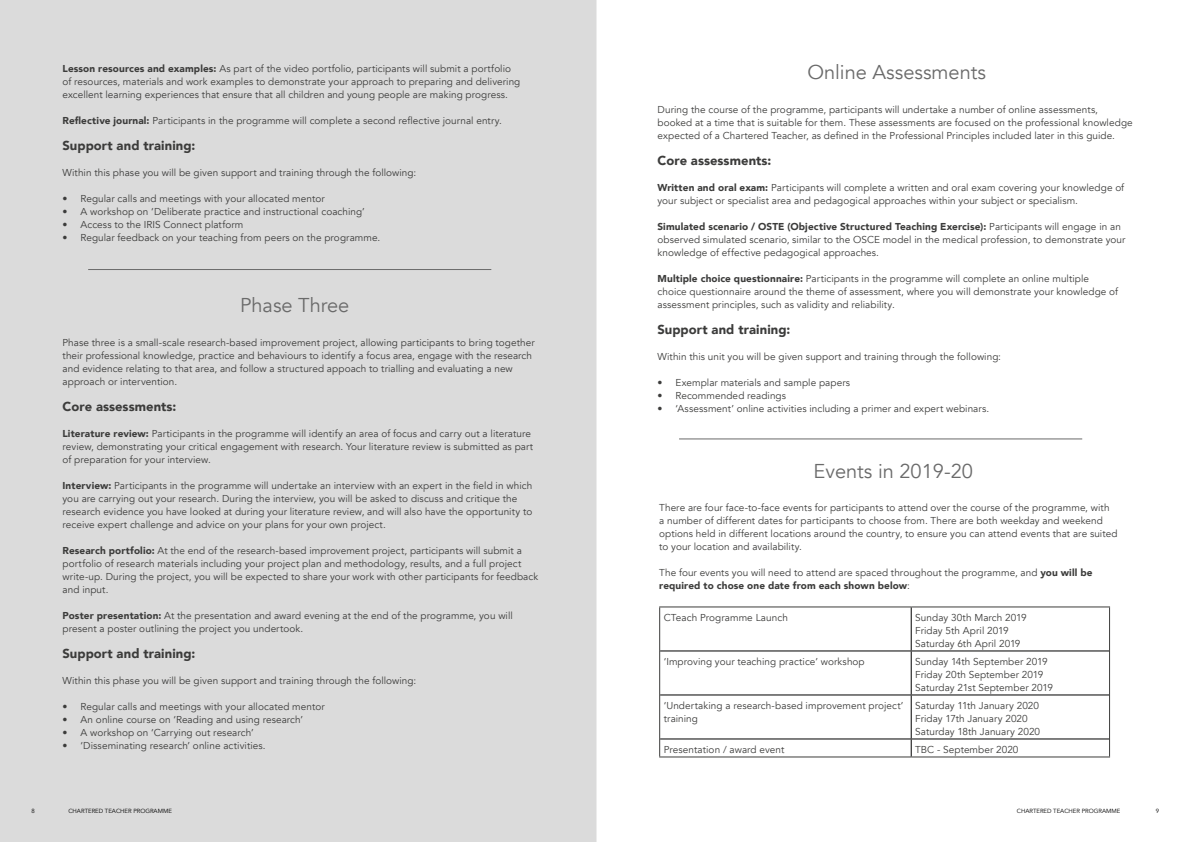
<style>
.page{position:relative;width:1191px;height:842px;background:#fff}
.page>*{position:absolute;margin:0;border:0;box-sizing:border-box;transform-origin:0 0}
.t1{font:20px "Avenir";color:#6a6a6a}
.t2{font:900 13px "Avenir";letter-spacing:.005em;color:#3c3c3b}
.t3{font:10px/13px "Avenir";letter-spacing:.005em;color:#3c3c3b}
.t4{font:6px "Avenir";color:#000}
.s1{font-weight:900}
</style>
<div class="page">
<div style="left:0;top:0;width:596px;height:842px;background:#dbdbdb"></div>
<hr style="left:679px;top:438px;width:403px;height:1px;background:#6a6a6a">
<hr style="left:659px;top:606px;width:252px;height:1px;background:#3c3c3b">
<hr style="left:659px;top:607px;width:1px;height:44px;background:#3c3c3b">
<hr style="left:911px;top:606px;width:199px;height:1px;background:#3c3c3b">
<hr style="left:1109px;top:607px;width:1px;height:44px;background:#3c3c3b">
<hr style="left:659px;top:651px;width:1px;height:44px;background:#3c3c3b">
<hr style="left:1109px;top:651px;width:1px;height:44px;background:#3c3c3b">
<hr style="left:659px;top:695px;width:1px;height:44px;background:#3c3c3b">
<hr style="left:1109px;top:695px;width:1px;height:44px;background:#3c3c3b">
<svg style="left:659px;top:739px;width:1px;height:17px"></svg>
<svg style="left:1109px;top:739px;width:1px;height:17px"></svg>
<hr style="left:659px;top:756px;width:252px;height:1px;background:#3c3c3b">
<hr style="left:911px;top:756px;width:199px;height:1px;background:#3c3c3b">
<hr style="left:910px;top:607px;width:1px;height:43px;background:#000">
<hr style="left:660px;top:650px;width:251px;height:1px;background:#000">
<hr style="left:911px;top:650px;width:198px;height:1px;background:#000">
<hr style="left:910px;top:651px;width:1px;height:43px;background:#000">
<hr style="left:660px;top:694px;width:251px;height:1px;background:#000">
<hr style="left:911px;top:694px;width:198px;height:1px;background:#000">
<hr style="left:910px;top:695px;width:1px;height:43px;background:#000">
<hr style="left:660px;top:738px;width:251px;height:1px;background:#000">
<hr style="left:911px;top:738px;width:198px;height:1px;background:#000">
<svg style="left:910px;top:739px;width:1px;height:17px"></svg>
<hr style="left:88px;top:269px;width:403px;height:1px;background:#6a6a6a">
<p class="t3" style="left:63px;top:62px;width:459px"><span class="s1">Lesson resources and examples:</span> As part of the video portfolio, participants will submit a portfolio of resources, materials and work examples to demonstrate your approach to preparing and delivering excellent learning experiences that ensure that all children and young people are making progress.</p>
<p class="t3" style="left:63px;top:114px;width:441px"><span class="s1">Reflective journal:</span> Participants in the programme will complete a second reflective journal entry.</p>
<h2 class="t2" style="left:63px;top:134px;width:134px">Support and training:</h2>
<p class="t3" style="left:63px;top:166px;width:355px">Within this phase you will be given support and training through the following:</p>
<p class="t3" style="left:63px;top:192px;width:264px">• Regular calls and meetings with your allocated mentor</p>
<p class="t3" style="left:63px;top:205px;width:304px">• A workshop on ‘Deliberate practice and instructional coaching’</p>
<p class="t3" style="left:63px;top:218px;width:182px">• Access to the IRIS Connect platform</p>
<p class="t3" style="left:63px;top:231px;width:319px">• Regular feedback on your teaching from peers on the programme.</p>
<h1 class="t1" style="left:240px;top:293px;width:111px">Phase Three</h1>
<p class="t3" style="left:63px;top:336px;width:474px">Phase three is a small-scale research-based improvement project, allowing participants to bring together their professional knowledge, practice and behaviours to identify a focus area, engage with the research and evidence relating to that area, and follow a structured appoach to trialling and evaluating a new approach or intervention.</p>
<h2 class="t2" style="left:63px;top:395px;width:115px">Core assessments:</h2>
<p class="t3" style="left:63px;top:427px;width:472px"><span class="s1">Literature review:</span> Participants in the programme will identify an area of focus and carry out a literature review, demonstrating your critical engagement with research. Your literature review is submitted as part of preparation for your interview.</p>
<p class="t3" style="left:63px;top:479px;width:471px"><span class="s1">Interview:</span> Participants in the programme will undertake an interview with an expert in the field in which you are carrying out your research. During the interview, you will be asked to discuss and critique the research evidence you have looked at during your literature review, and will also have the opportunity to receive expert challenge and advice on your plans for your own project.</p>
<p class="t3" style="left:63px;top:544px;width:477px"><span class="s1">Research portfolio:</span> At the end of the research-based improvement project, participants will submit a portfolio of research materials including your project plan and methodology, results, and a full project write-up. During the project, you will be expected to share your work with other participants for feedback and input.</p>
<p class="t3" style="left:63px;top:609px;width:452px"><span class="s1">Poster presentation:</span> At the presentation and award evening at the end of the programme, you will present a poster outlining the project you undertook.</p>
<h2 class="t2" style="left:63px;top:642px;width:134px">Support and training:</h2>
<p class="t3" style="left:63px;top:674px;width:355px">Within this phase you will be given support and training through the following:</p>
<p class="t3" style="left:63px;top:700px;width:264px">• Regular calls and meetings with your allocated mentor</p>
<p class="t3" style="left:63px;top:713px;width:242px">• An online course on ‘Reading and using research’</p>
<p class="t3" style="left:63px;top:726px;width:193px">• A workshop on ‘Carrying out research’</p>
<p class="t3" style="left:63px;top:739px;width:205px">• ‘Disseminating research’ online activities.</p>
<h1 class="t1" style="left:807px;top:60px;width:180px">Online Assessments</h1>
<p class="t3" style="left:657px;top:103px;width:477px">During the course of the programme, participants will undertake a number of online assessments, booked at a time that is suitable for them. These assessments are focused on the professional knowledge expected of a Chartered Teacher, as defined in the Professional Principles included later in this guide.</p>
<h2 class="t2" style="left:657px;top:150px;width:115px">Core assessments:</h2>
<p class="t3" style="left:657px;top:181px;width:468px"><span class="s1">Written and oral exam:</span> Participants will complete a written and oral exam covering your knowledge of your subject or specialist area and pedagogical approaches within your subject or specialism.</p>
<p class="t3" style="left:657px;top:220px;width:469px"><span class="s1">Simulated scenario / OSTE (Objective Structured Teaching Exercise):</span> Participants will engage in an observed simulated scenario, similar to the OSCE model in the medical profession, to demonstrate your knowledge of effective pedagogical approaches.</p>
<p class="t3" style="left:657px;top:272px;width:462px"><span class="s1">Multiple choice questionnaire:</span> Participants in the programme will complete an online multiple choice questionnaire around the theme of assessment, where you will demonstrate your knowledge of assessment principles, such as validity and reliability.</p>
<h2 class="t2" style="left:657px;top:319px;width:134px">Support and training:</h2>
<p class="t3" style="left:657px;top:350px;width:345px">Within this unit you will be given support and training through the following:</p>
<p class="t3" style="left:657px;top:376px;width:194px">• Exemplar materials and sample papers</p>
<p class="t3" style="left:657px;top:389px;width:130px">• Recommended readings</p>
<p class="t3" style="left:657px;top:402px;width:333px">• ‘Assessment’ online activities including a primer and expert webinars.</p>
<h1 class="t1" style="left:813px;top:459px;width:161px">Events in 2019-20</h1>
<p class="t3" style="left:659px;top:502px;width:460px">There are four face-to-face events for participants to attend over the course of the programme, with<br>a number of different dates for participants to choose from. There are both weekday and weekend options held in different locations around the country, to ensure you can attend events that are suited to your location and availability.</p>
<p class="t3" style="left:659px;top:567px;width:435px">The four events you will need to attend are spaced throughout the programme, and <span class="s1">you will be required to chose one date from each shown below</span>:</p>
<p class="t3" style="left:663px;top:611px;width:126px">CTeach Programme Launch</p>
<p class="t3" style="left:915px;top:611px;width:113px">Sunday 30th March 2019<br>Friday 5th April 2019<br>Saturday 6th April 2019</p>
<p class="t3" style="left:663px;top:655px;width:203px">‘Improving your teaching practice’ workshop</p>
<p class="t3" style="left:915px;top:655px;width:139px">Sunday 14th September 2019<br>Friday 20th September 2019<br>Saturday 21st September 2019</p>
<p class="t3" style="left:663px;top:699px;width:241px">‘Undertaking a research-based improvement project’ training</p>
<p class="t3" style="left:915px;top:699px;width:126px">Saturday 11th January 2020<br>Friday 17th January 2020<br>Saturday 18th January 2020</p>
<p class="t3" style="left:663px;top:743px;width:122px">Presentation / award event</p>
<p class="t3" style="left:915px;top:743px;width:105px">TBC - September 2020</p>
<p class="t4" style="left:31px;top:808px;width:5px">8</p>
<p class="t4" style="left:68px;top:807px;width:105px">CHARTERED TEACHER PROGRAMME</p>
<p class="t4" style="left:1016px;top:807px;width:105px">CHARTERED TEACHER PROGRAMME</p>
<p class="t4" style="left:1155px;top:808px;width:5px">9</p>
</div>
